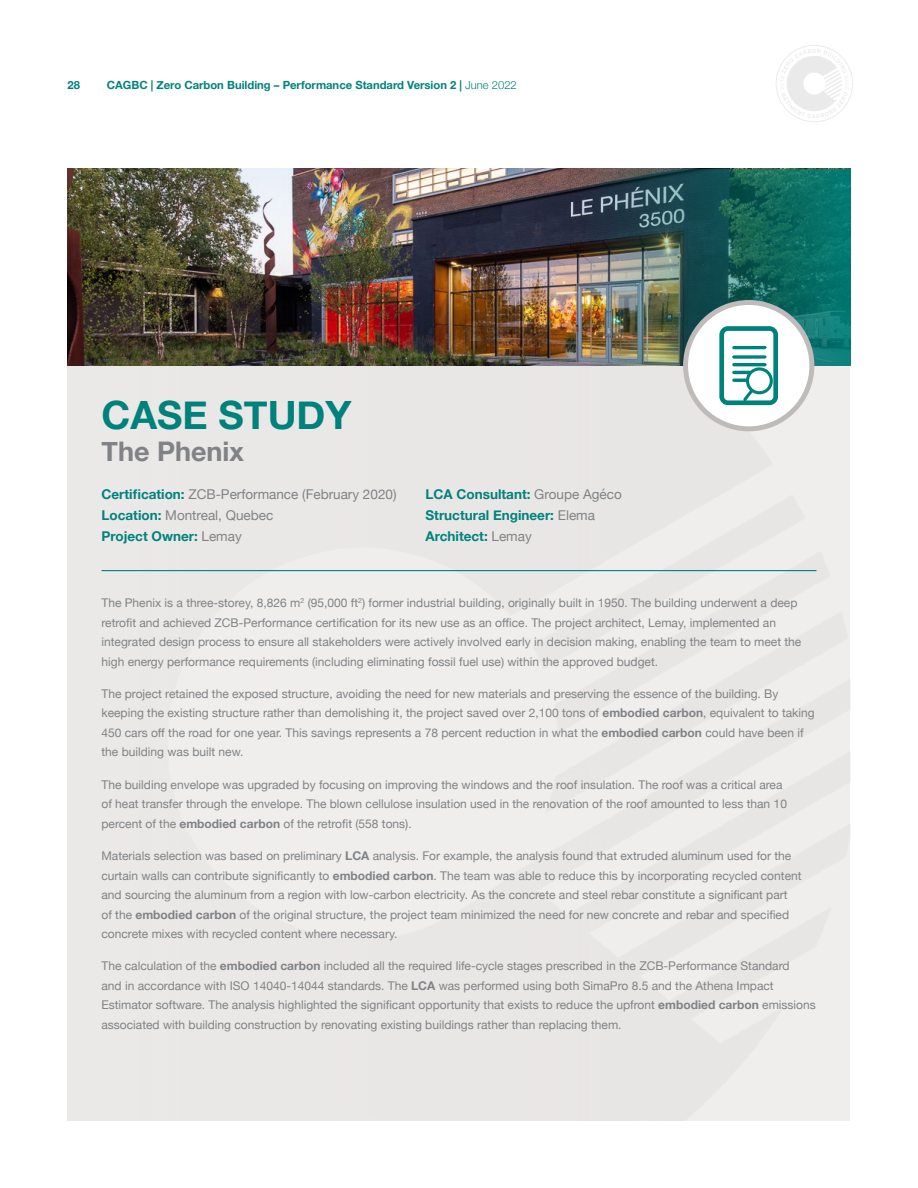
<style>
.page{position:relative;width:918px;height:1188px;background:#fff}
.page>*{position:absolute;margin:0;border:0;box-sizing:border-box;transform-origin:0 0}
.t1{font:700 39px "Helvetica Neue";color:#00827c}
.t2{font:700 27px "Helvetica Neue";color:#808285}
.t3{font:700 13.5px "Helvetica Neue";color:#00827c}
.t4{font:13.5px "Helvetica Neue";color:#808285}
.t5{font:12px/19.5px "Helvetica Neue";color:#808285}
.t6{font:700 11.25px "Helvetica Neue";color:#00827c}
.s1{font-weight:300}
.s2{font-weight:700;color:#00827c}
.s3{font-weight:400;color:#808285}
.s4{font-weight:700}
</style>
<div class="page">
<img style="left:68px;top:169px;width:782px;height:951px">
<div style="left:776px;top:45px;width:77px;height:77px;border:1px solid #bebbba;border-radius:50%"></div>
<svg style="left:780px;top:49px;width:69px;height:69px"></svg>
<hr style="left:102px;top:570px;width:714px;height:1px;background:#00827c">
<img style="left:582px;top:169px;width:268px;height:197px">
<div style="left:686px;top:302px;width:126px;height:127px;background:#fff;border-radius:50%"></div>
<svg style="left:719px;top:326px;width:59px;height:79px"></svg>
<div style="left:683px;top:300px;width:131px;height:131px;border:5px solid #bebbba;border-radius:50%"></div>
<p class="t6" style="left:68px;top:76px;width:14px">28</p>
<p class="t6" style="left:107px;top:76px;width:412px">CAGBC | Zero Carbon Building – Performance Standard Version 2 | <span class="s1">June 2022</span></p>
<h1 class="t1" style="left:102px;top:385px;width:251px">CASE STUDY</h1>
<h2 class="t2" style="left:102px;top:430px;width:144px">The Phenix</h2>
<p class="t4" style="left:102px;top:484px;width:297px"><span class="s2">Certification:</span> ZCB-Performance (February 2020)</p>
<p class="t3" style="left:426px;top:483px;width:198px">LCA Consultant: <span class="s3">Groupe Agéco</span></p>
<p class="t4" style="left:102px;top:505px;width:173px"><span class="s2">Location:</span> Montreal, Quebec</p>
<p class="t3" style="left:426px;top:504px;width:171px">Structural Engineer: <span class="s3">Elema</span></p>
<p class="t3" style="left:102px;top:525px;width:142px">Project Owner: <span class="s3">Lemay</span></p>
<p class="t3" style="left:426px;top:525px;width:108px">Architect: <span class="s3">Lemay</span></p>
<p class="t5" style="left:102px;top:594px;width:697px">The Phenix is a three-storey, 8,826 m<sup>2</sup> (95,000 ft<sup>2</sup>) former industrial building, originally built in 1950. The building underwent a deep</p>
<p class="t5" style="left:102px;top:613px;width:676px">retrofit and achieved ZCB-Performance certification for its new use as an office. The project architect, Lemay, implemented an</p>
<p class="t5" style="left:102px;top:633px;width:701px">integrated design process to ensure all stakeholders were actively involved early in decision making, enabling the team to meet the high energy performance requirements (including eliminating fossil fuel use) within the approved budget.</p>
<p class="t5" style="left:102px;top:685px;width:715px">The project retained the exposed structure, avoiding the need for new materials and preserving the essence of the building. By keeping the existing structure rather than demolishing it, the project saved over 2,100 tons of <span class="s4">embodied carbon</span>, equivalent to taking 450 cars off the road for one year. This savings represents a 78 percent reduction in what the <span class="s4">embodied carbon</span> could have been if the building was built new.</p>
<p class="t5" style="left:102px;top:775px;width:687px">The building envelope was upgraded by focusing on improving the windows and the roof insulation. The roof was a critical area of heat transfer through the envelope. The blown cellulose insulation used in the renovation of the roof amounted to less than 10 percent of the <span class="s4">embodied carbon</span> of the retrofit (558 tons).</p>
<p class="t5" style="left:102px;top:847px;width:702px">Materials selection was based on preliminary <span class="s4">LCA</span> analysis. For example, the analysis found that extruded aluminum used for the curtain walls can contribute significantly to <span class="s4">embodied carbon</span>. The team was able to reduce this by incorporating recycled content and sourcing the aluminum from a region with low-carbon electricity. As the concrete and steel rebar constitute a significant part<br>of the <span class="s4">embodied carbon</span> of the original structure, the project team minimized the need for new concrete and rebar and specified concrete mixes with recycled content where necessary.</p>
<p class="t5" style="left:102px;top:957px;width:716px">The calculation of the <span class="s4">embodied carbon</span> included all the required life-cycle stages prescribed in the ZCB-Performance Standard<br>and in accordance with ISO 14040-14044 standards. The <span class="s4">LCA</span> was performed using both SimaPro 8.5 and the Athena Impact Estimator software. The analysis highlighted the significant opportunity that exists to reduce the upfront <span class="s4">embodied carbon</span> emissions associated with building construction by renovating existing buildings rather than replacing them.</p>
</div>
